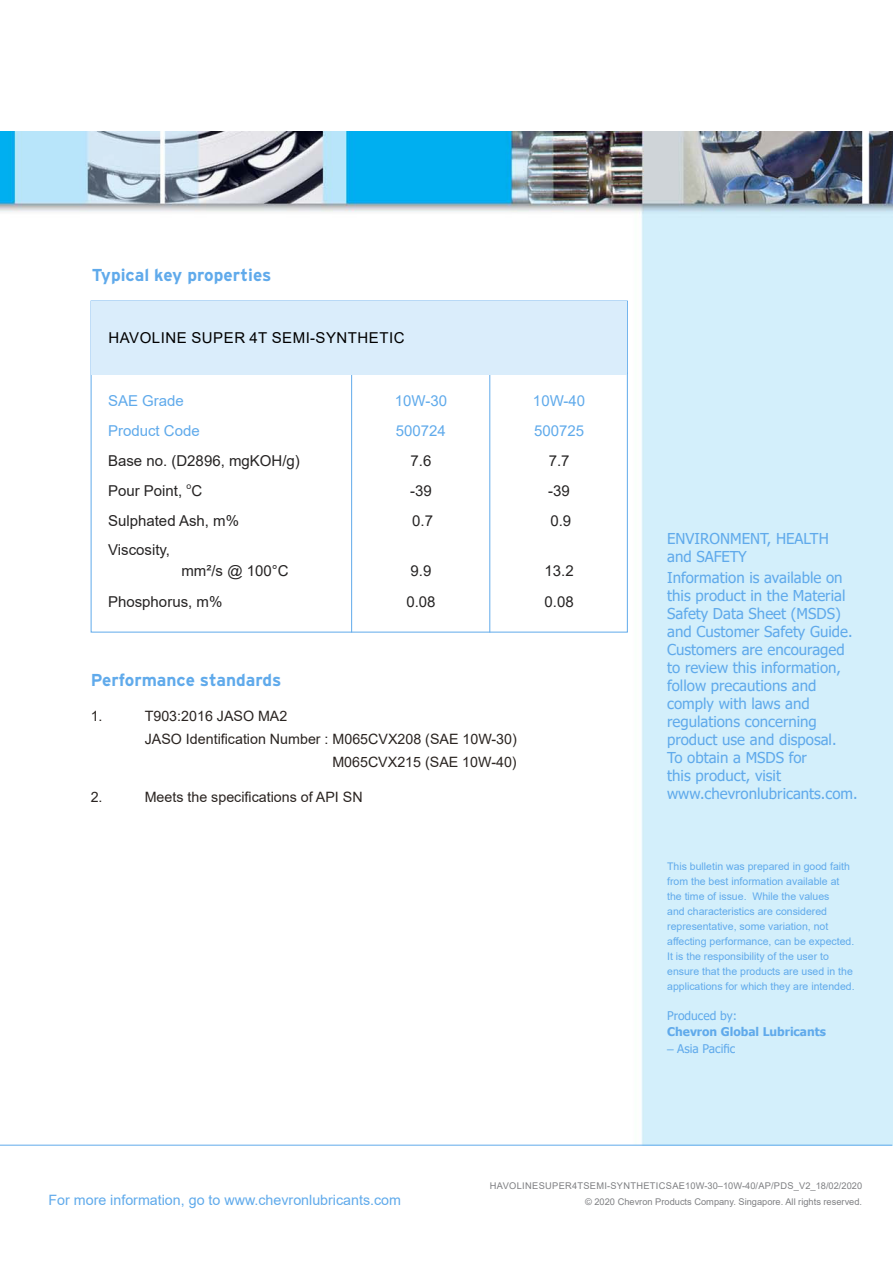
<style>
.page{position:relative;width:893px;height:1263px;background:#fff}
.page>*{position:absolute;margin:0;border:0;box-sizing:border-box;transform-origin:0 0}
.t1{font:700 17.25px "Interstate";color:#60aaeb}
.t2{font:15px/18px "Tahoma";color:#60aaeb}
.t3{font:15px/30px "Arial";color:#262424}
.t4{font:15px/30px "Arial";color:#60aaeb}
.t5{font:15px "Arial";letter-spacing:.035em;color:#000}
.t6{font:14.25px "Arial";color:#2a2421}
.t7{font:14.25px "Arial";color:#60aaeb}
.t8{font:12px "Tahoma";color:#60aaeb}
.t9{font:700 12px "Tahoma";color:#60aaeb}
.t10{font:10.5px/15px "Arial";color:#60aaeb}
.t11{font:9.3px/15.6px "Arial";color:#7f8083;text-align:right}
.s1{font-family:"Arial"}
</style>
<div class="page">
<img style="left:0;top:132px;width:892px;height:1013px">
<hr style="left:351px;top:302px;width:1px;height:330px;background:#60aaeb">
<hr style="left:489px;top:302px;width:1px;height:330px;background:#60aaeb">
<hr style="left:0;top:1145px;width:892px;height:1px;background:#60aaeb">
<div style="left:92px;top:301px;width:534px;height:74px;background:#daedfb"></div>
<p class="t1" style="left:92px;top:265px;width:181px">Typical key properties</p>
<p class="t5" style="left:108px;top:328px;width:298px">HAVOLINE SUPER 4T SEMI-SYNTHETIC</p>
<p class="t4" style="left:108px;top:385px;width:93px">SAE Grade<br>Product Code</p>
<p class="t4" style="left:395px;top:385px;width:54px">10W-30<br>500724</p>
<p class="t3" style="left:410px;top:445px;width:24px;text-align:justify">7.6 -39<br>0.7</p>
<p class="t3" style="left:406px;top:556px;width:31px;line-height:30.6px">9.9<br>0.08</p>
<p class="t3" style="left:108px;top:445px;width:193px">Base no. (D2896, mgKOH/g)<br>Pour Point, <sup>o</sup>C<br>Sulphated Ash, m%</p>
<p class="t3" style="left:108px;top:535px;width:63px">Viscosity,</p>
<p class="t3" style="left:181px;top:556px;width:109px">mm²/s @ 100°C</p>
<p class="t3" style="left:108px;top:587px;width:116px">Phosphorus, m%</p>
<p class="t4" style="left:533px;top:385px;width:54px">10W-40<br>500725</p>
<p class="t3" style="left:548px;top:445px;width:24px;text-align:justify">7.7 -39<br>0.9</p>
<p class="t3" style="left:544px;top:556px;width:31px;line-height:30.6px">13.2<br>0.08</p>
<p class="t1" style="left:91px;top:670px;width:192px">Performance standards</p>
<p class="t6" style="left:91px;top:707px;width:13px">1.</p>
<p class="t6" style="left:145px;top:707px;width:144px">T903:2016 JASO MA2</p>
<p class="t6" style="left:145px;top:729px;width:373px">JASO Identification Number : M065CVX208 (SAE 10W-30)</p>
<p class="t6" style="left:332px;top:752px;width:186px">M065CVX215 (SAE 10W-40)</p>
<p class="t6" style="left:91px;top:788px;width:13px">2.</p>
<p class="t6" style="left:145px;top:788px;width:219px">Meets the specifications of API SN</p>
<p class="t2" style="left:667px;top:530px;width:163px">ENVIRONMENT, HEALTH and SAFETY</p>
<p class="t2" style="left:667px;top:569px;width:192px">Information is available on this product in the Material<br>Safety Data Sheet (MSDS) and Customer Safety Guide.<br>Customers are encouraged to review this information, follow precautions and comply with laws and regulations concerning product use and disposal.<br>To obtain a MSDS for<br>this product, visit www.chevronlubricants.com.</p>
<p class="t10" style="left:667px;top:859px;width:189px">This bulletin was prepared in good faith from the best information available at the time of issue. While the values<br>and characteristics are considered representative, some variation, not affecting performance, can be expected.<br>It is the responsibility of the user to ensure that the products are used in the applications for which they are intended.</p>
<p class="t8" style="left:667px;top:1007px;width:71px">Produced by:</p>
<p class="t9" style="left:667px;top:1023px;width:160px">Chevron Global Lubricants</p>
<p class="t8" style="left:667px;top:1040px;width:70px"><span class="s1">–</span> Asia Pacific</p>
<p class="t7" style="left:48px;top:1190px;width:354px">For more information, go to www.chevronlubricants.com</p>
<p class="t11" style="left:490px;top:1178px;width:374px">HAVOLINESUPER4TSEMI-SYNTHETICSAE10W-30–10W-40/AP/PDS_V2_18/02/2020 © 2020 Chevron Products Company. Singapore. All rights reserved.</p>
</div>
